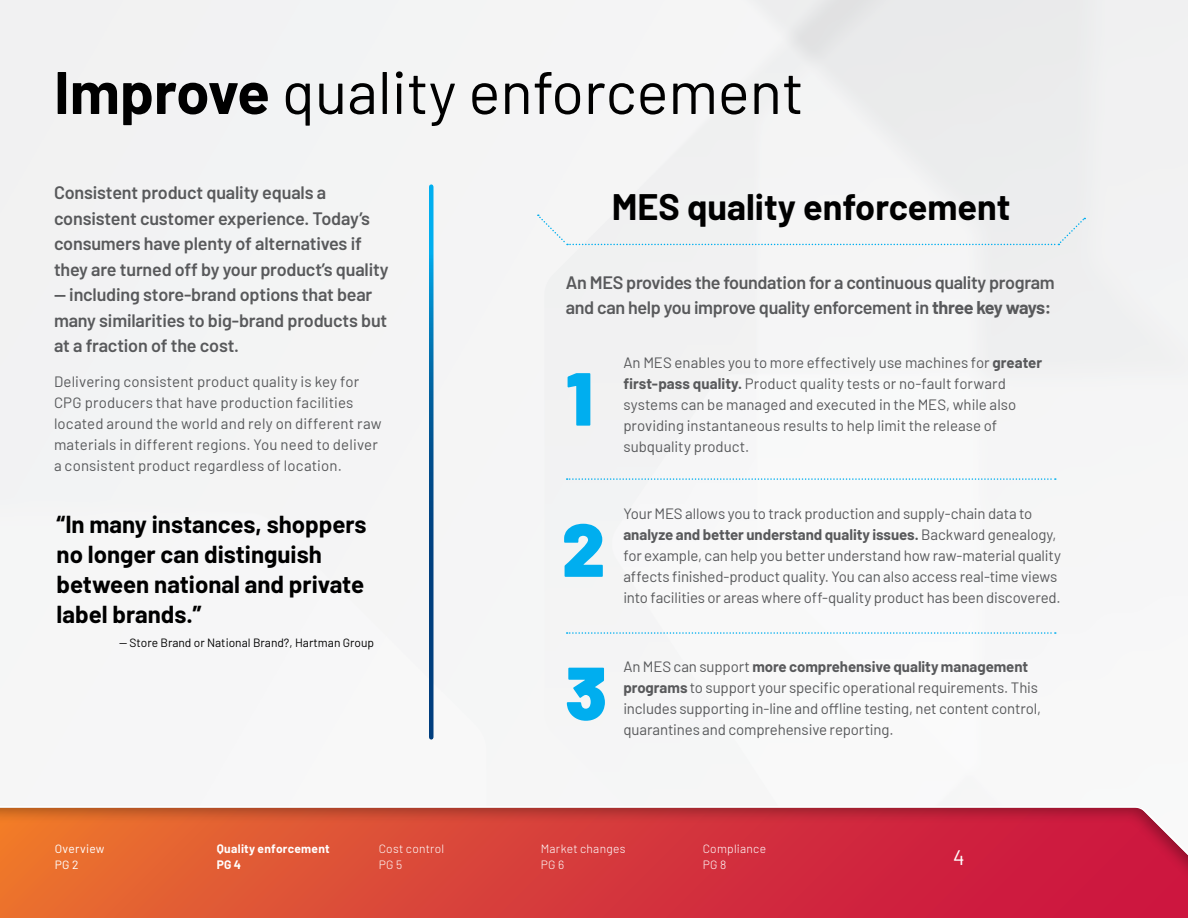
<style>
.page{position:relative;width:1188px;height:918px;background:#fff}
.page>*{position:absolute;margin:0;border:0;box-sizing:border-box;transform-origin:0 0}
.t1{font:900 75px/151.2px "Barlow";color:#00aeef}
.t2{font:60px "Barlow";color:#000}
.t3{font:700 36px "Barlow";color:#000}
.t4{font:700 24px/30px "Barlow";color:#000}
.t5{font:21px "Barlow";color:#fff}
.t6{font:600 18px/25.5px "Barlow";letter-spacing:-.01em;color:#58595b}
.t7{font:15px/21px "Barlow";letter-spacing:-.005em;color:#58595b}
.t8{font:300 12px/16.5px "Barlow";letter-spacing:.025em;color:#fff}
.t9{font:12px "Barlow";color:#000}
.t10{font:700 12px/16.5px "Barlow";letter-spacing:.025em;color:#fff}
.t11{font:12px/16.5px "Barlow";letter-spacing:.02em;color:#fff}
.s1{font-weight:700}
</style>
<div class="page">
<div style="left:0;top:0;width:1188px;height:740px;background:#f4f4f5"></div>
<svg style="left:429px;top:187px;width:5px;height:550px;background:#186fa9"></svg>
<div style="left:538px;top:215px;width:547px;height:31px;background:#f0f1f2"></div>
<svg style="left:567px;top:478px;width:489px;height:2px"></svg>
<svg style="left:567px;top:632px;width:489px;height:2px"></svg>
<div style="left:0;top:796px;width:1188px;height:122px;background:#f8f8f8"></div>
<svg style="left:0;top:807px;width:1188px;height:111px;background:#d5403b"></svg>
<h2 class="t2" style="left:54px;top:49px;width:751px"><span class="s1">Improve</span> quality enforcement</h2>
<p class="t6" style="left:54px;top:179px;width:336px">Consistent product quality equals a consistent customer experience. Today’s consumers have plenty of alternatives if they are turned off by your product’s quality</p>
<p class="t6" style="left:54px;top:281px;width:335px">— including store-brand options that bear many similarities to big-brand products but at a fraction of the cost.</p>
<p class="t7" style="left:54px;top:370px;width:329px">Delivering consistent product quality is key for CPG producers that have production facilities located around the world and rely on different raw materials in different regions. You need to deliver a consistent product regardless of location.</p>
<h3 class="t4" style="left:57px;top:507px;width:311px">“In many instances, shoppers no longer can distinguish between national and private label brands.”</h3>
<p class="t9" style="left:119px;top:634px;width:257px">— Store Brand or National Brand?, Hartman Group</p>
<h3 class="t3" style="left:612px;top:181px;width:400px">MES quality enforcement</h3>
<p class="t6" style="left:566px;top:268px;width:490px">An MES provides the foundation for a continuous quality program and can help you improve quality enforcement in <span class="s1">three key ways:</span></p>
<h1 class="t1" style="left:562px;top:318px;width:45px">1<br>2</h1>
<p class="t7" style="left:623px;top:351px;width:420px">An MES enables you to more effectively use machines for <span class="s1">greater first-pass quality.</span> Product quality tests or no-fault forward systems can be managed and executed in the MES, while also providing instantaneous results to help limit the release of subquality product.</p>
<p class="t7" style="left:623px;top:502px;width:439px">Your MES allows you to track production and supply-chain data to <span class="s1">analyze and better understand quality issues.</span> Backward genealogy, for example, can help you better understand how raw-material quality affects finished-product quality. You can also access real-time views into facilities or areas where off-quality product has been discovered.</p>
<h1 class="t1" style="left:565px;top:612px;width:43px">3</h1>
<p class="t7" style="left:623px;top:655px;width:419px">An MES can support <span class="s1">more comprehensive quality management programs</span> to support your specific operational requirements. This includes supporting in-line and offline testing, net content control, quarantines and comprehensive reporting.</p>
<p class="t11" style="left:55px;top:839px;width:51px">Overview<br>PG 2</p>
<p class="t10" style="left:217px;top:839px;width:114px">Quality enforcement<br>PG 4</p>
<p class="t8" style="left:379px;top:839px;width:67px">Cost control<br>PG 5</p>
<p class="t8" style="left:541px;top:839px;width:86px">Market changes<br>PG 6</p>
<p class="t8" style="left:703px;top:839px;width:65px">Compliance<br>PG 8</p>
<h3 class="t5" style="left:953px;top:842px;width:13px">4</h3>
</div>
